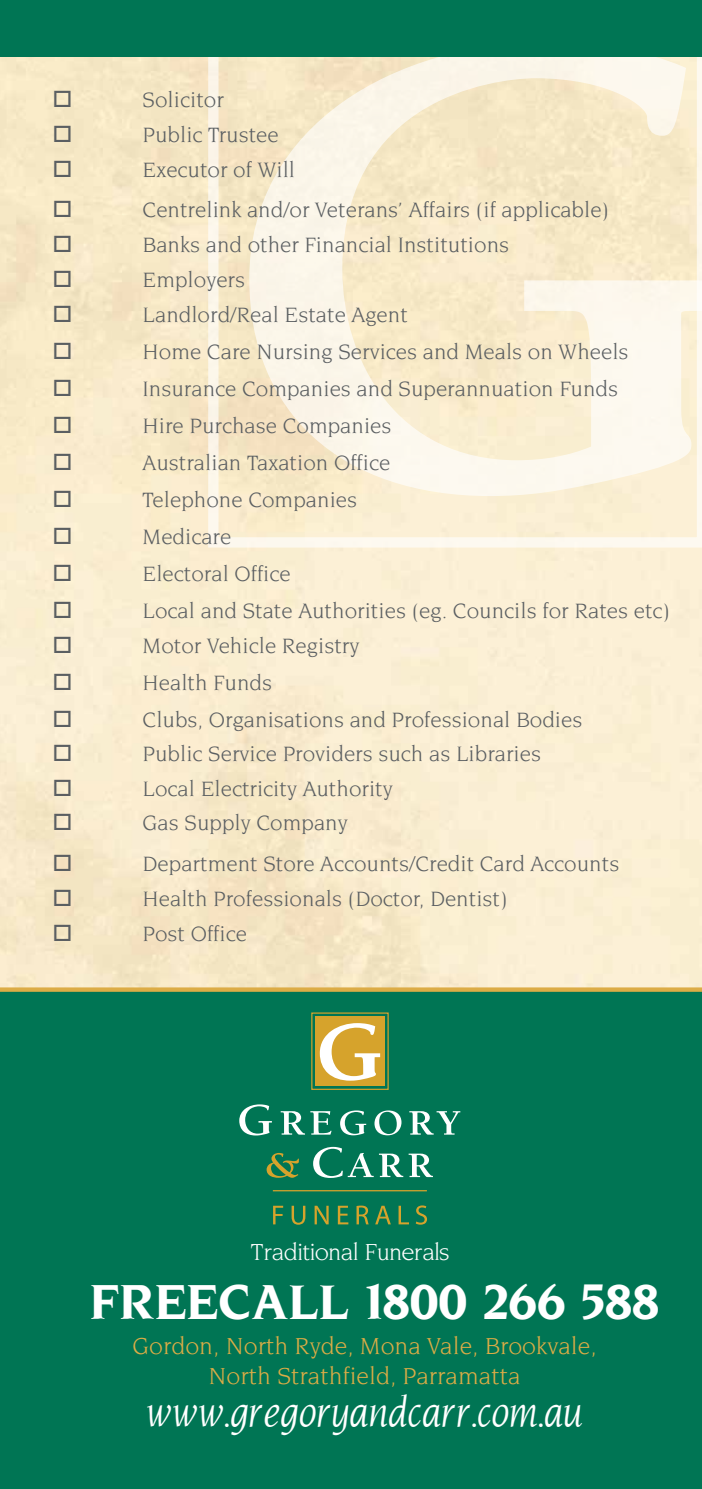
<style>
.page{position:relative;width:702px;height:1489px;background:#fff}
.page>*{position:absolute;margin:0;border:0;box-sizing:border-box;transform-origin:0 0}
.t1{font:700 42.5px "Novarese";color:#fff}
.t2{font:italic 37.5px "Novarese";color:#fff}
.t3{font:25px/30px "Novarese";color:#dcac46;text-align:center}
.t4{font:22.5px "Novarese";color:#5b5f62}
.t5{font:20px "Novarese";color:#fff}
</style>
<div class="page">
<svg style="left:208px;top:56px;width:494px;height:491px"></svg>
<svg style="left:249px;top:56px;width:453px;height:440px"></svg>
<div style="left:0;top:0;width:702px;height:56px;background:#007554"></div>
<div style="left:0;top:990px;width:702px;height:498px;background:#007554"></div>
<svg style="left:0;top:987px;width:702px;height:4px;fill:#dcac46"></svg>
<hr style="left:273px;top:1189px;width:154px;height:2px;background:#d6a32c">
<svg style="left:239px;top:1104px;width:33px;height:31px"></svg>
<svg style="left:281px;top:1111px;width:50px;height:23px"></svg>
<svg style="left:340px;top:1110px;width:26px;height:25px"></svg>
<svg style="left:374px;top:1110px;width:27px;height:25px"></svg>
<svg style="left:409px;top:1111px;width:51px;height:23px"></svg>
<svg style="left:266px;top:1152px;width:33px;height:25px"></svg>
<svg style="left:313px;top:1146px;width:60px;height:31px"></svg>
<svg style="left:379px;top:1153px;width:54px;height:23px"></svg>
<div style="left:315px;top:1016px;width:69px;height:69px;background:#d6a32c"></div>
<svg style="left:320px;top:1023px;width:60px;height:57px"></svg>
<svg style="left:273px;top:1205px;width:10px;height:19px"></svg>
<svg style="left:291px;top:1205px;width:14px;height:19px"></svg>
<svg style="left:314px;top:1205px;width:14px;height:19px"></svg>
<svg style="left:338px;top:1205px;width:10px;height:19px"></svg>
<svg style="left:356px;top:1205px;width:12px;height:19px"></svg>
<svg style="left:375px;top:1205px;width:16px;height:19px"></svg>
<svg style="left:398px;top:1205px;width:11px;height:19px"></svg>
<svg style="left:416px;top:1205px;width:11px;height:19px"></svg>
<svg style="left:54px;top:91px;width:41px;height:17px"></svg>
<svg style="left:54px;top:125px;width:41px;height:18px"></svg>
<svg style="left:54px;top:160px;width:41px;height:17px"></svg>
<svg style="left:54px;top:200px;width:41px;height:17px"></svg>
<svg style="left:54px;top:235px;width:41px;height:17px"></svg>
<svg style="left:54px;top:270px;width:41px;height:17px"></svg>
<svg style="left:54px;top:305px;width:41px;height:17px"></svg>
<svg style="left:54px;top:342px;width:41px;height:18px"></svg>
<svg style="left:54px;top:379px;width:41px;height:18px"></svg>
<svg style="left:54px;top:416px;width:41px;height:18px"></svg>
<svg style="left:54px;top:453px;width:41px;height:18px"></svg>
<svg style="left:54px;top:490px;width:41px;height:18px"></svg>
<svg style="left:54px;top:527px;width:41px;height:18px"></svg>
<svg style="left:54px;top:564px;width:41px;height:18px"></svg>
<svg style="left:54px;top:601px;width:41px;height:18px"></svg>
<svg style="left:54px;top:636px;width:41px;height:17px"></svg>
<svg style="left:54px;top:673px;width:41px;height:17px"></svg>
<svg style="left:54px;top:710px;width:41px;height:17px"></svg>
<svg style="left:54px;top:744px;width:41px;height:18px"></svg>
<svg style="left:54px;top:779px;width:41px;height:17px"></svg>
<svg style="left:54px;top:813px;width:41px;height:18px"></svg>
<svg style="left:54px;top:854px;width:41px;height:18px"></svg>
<svg style="left:54px;top:889px;width:41px;height:18px"></svg>
<svg style="left:54px;top:924px;width:41px;height:17px"></svg>
<p class="t4" style="left:142px;top:88px;width:83px">Solicitor</p>
<p class="t4" style="left:142px;top:122px;width:138px">Public Trustee</p>
<p class="t4" style="left:142px;top:157px;width:154px">Executor of Will</p>
<p class="t4" style="left:142px;top:197px;width:468px">Centrelink and/or Veterans’ Affairs (if applicable)</p>
<p class="t4" style="left:142px;top:232px;width:368px">Banks and other Financial Institutions</p>
<p class="t4" style="left:142px;top:267px;width:104px">Employers</p>
<p class="t4" style="left:142px;top:302px;width:267px">Landlord/Real Estate Agent</p>
<p class="t4" style="left:142px;top:339px;width:487px">Home Care Nursing Services and Meals on Wheels</p>
<p class="t4" style="left:142px;top:376px;width:477px">Insurance Companies and Superannuation Funds</p>
<p class="t4" style="left:142px;top:413px;width:250px">Hire Purchase Companies</p>
<p class="t4" style="left:142px;top:450px;width:249px">Australian Taxation Office</p>
<p class="t4" style="left:142px;top:487px;width:216px">Telephone Companies</p>
<p class="t4" style="left:142px;top:524px;width:90px">Medicare</p>
<p class="t4" style="left:142px;top:561px;width:150px">Electoral Office</p>
<p class="t4" style="left:142px;top:598px;width:529px">Local and State Authorities (eg. Councils for Rates etc)</p>
<p class="t4" style="left:142px;top:633px;width:218px">Motor Vehicle Registry</p>
<p class="t4" style="left:142px;top:670px;width:131px">Health Funds</p>
<p class="t4" style="left:142px;top:707px;width:441px">Clubs, Organisations and Professional Bodies</p>
<p class="t4" style="left:142px;top:741px;width:400px">Public Service Providers such as Libraries</p>
<p class="t4" style="left:142px;top:776px;width:252px">Local Electricity Authority</p>
<p class="t4" style="left:142px;top:810px;width:207px">Gas Supply Company</p>
<p class="t4" style="left:142px;top:852px;width:478px">Department Store Accounts/Credit Card Accounts</p>
<p class="t4" style="left:142px;top:886px;width:366px">Health Professionals (Doctor, Dentist)</p>
<p class="t4" style="left:142px;top:921px;width:106px">Post Office</p>
<p class="t5" style="left:250px;top:1239px;width:200px">Traditional Funerals</p>
<h1 class="t1" style="left:90px;top:1274px;width:570px">FREECALL 1800 266 588</h1>
<p class="t3" style="left:132px;top:1330px;width:465px">Gordon, North Ryde, Mona Vale, Brookvale,<br>North Strathfield, Parramatta</p>
<h2 class="t2" style="left:146px;top:1387px;width:438px">www.gregoryandcarr.com.au</h2>
</div>
